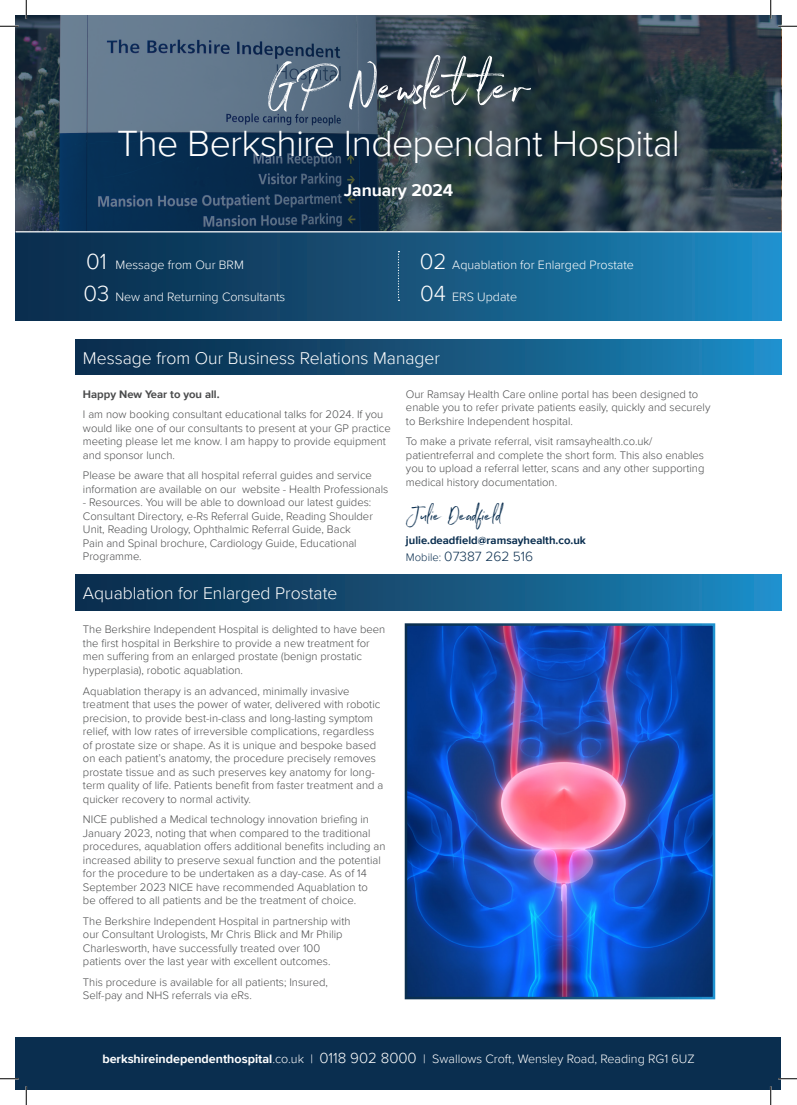
<style>
.page{position:relative;width:797px;height:1105px;background:#fff}
.page>*{position:absolute;margin:0;border:0;box-sizing:border-box;transform-origin:0 0}
.Cover_Title{font:57.75px "Northwell Alt";letter-spacing:.005em;color:#fff}
.Cover_Title-2{font:300 37.5px "Proxima Nova";letter-spacing:-.02em;color:#fff}
.t1{font:22.5px "Northwell Alt";color:#0a2e4f}
.t2{font:300 22.5px "Proxima Nova";color:#fff}
.t3{font:300 17.5px "Proxima Nova";color:#fff}
.Cover_Title-3{font:700 17.5px "Proxima Nova";letter-spacing:-.005em;color:#fff}
.t4{font:300 13.75px "Proxima Nova";color:#0a2e4f}
.t5{font:300 12.5px "Proxima Nova";color:#fff}
.t6{font:300 11.25px/13.5px "Proxima Nova";color:#4b4c4d}
.t7{font:700 11.25px "Proxima Nova";color:#0a2e4f}
.t8{font:700 11.25px "Proxima Nova";color:#4b4c4d}
.s1{font-size:11.25px}
.s2{font-weight:700}
.s3{font-size:15px}
</style>
<div class="page">
<div style="left:16px;top:1037px;width:765px;height:52px;background:#0a2e4f"></div>
<img style="left:408px;top:626px;width:304px;height:370px">
<svg style="left:16px;top:232px;width:765px;height:88px;background:#155780"></svg>
<svg style="left:398px;top:251px;width:1px;height:50px"></svg>
<svg style="left:16px;top:16px;width:765px;height:215px;background:#314757"></svg>
<svg style="left:76px;top:339px;width:705px;height:36px;background:#14567f"></svg>
<svg style="left:76px;top:575px;width:705px;height:35px;background:#14567f"></svg>
<svg style="left:0;top:25px;width:19px;height:2px"></svg>
<svg style="left:778px;top:25px;width:19px;height:2px"></svg>
<svg style="left:0;top:1078px;width:19px;height:1px"></svg>
<svg style="left:778px;top:1078px;width:19px;height:1px"></svg>
<svg style="left:25px;top:0;width:2px;height:19px"></svg>
<svg style="left:25px;top:1086px;width:2px;height:19px"></svg>
<svg style="left:770px;top:0;width:1px;height:19px"></svg>
<svg style="left:770px;top:1086px;width:1px;height:19px"></svg>
<p class="Cover_Title" style="left:267px;top:45px;width:264px">GP Newslet ter</p>
<p class="Cover_Title-2" style="left:117px;top:115px;width:564px">The Berkshire Independant Hospital</p>
<p class="Cover_Title-3" style="left:344px;top:178px;width:111px">January 2024</p>
<p class="t2" style="left:86px;top:244px;width:22px">01</p>
<p class="t5" style="left:115px;top:255px;width:130px">Message from Our BRM</p>
<p class="t2" style="left:420px;top:244px;width:28px">02</p>
<p class="t5" style="left:452px;top:255px;width:183px">Aquablation for Enlarged Prostate</p>
<p class="t2" style="left:83px;top:277px;width:27px">03</p>
<p class="t5" style="left:115px;top:288px;width:171px">New and Returning Consultants</p>
<p class="t2" style="left:420px;top:277px;width:27px">04</p>
<p class="t5" style="left:452px;top:288px;width:66px">ERS Update</p>
<p class="t3" style="left:83px;top:345px;width:358px">Message from Our Business Relations Manager</p>
<p class="t8" style="left:83px;top:386px;width:138px">Happy New Year to you all.</p>
<p class="t6" style="left:83px;top:407px;width:309px">I am now booking consultant educational talks for 2024. If you would like one of our consultants to present at your GP practice meeting please let me know. I am happy to provide equipment and sponsor lunch.</p>
<p class="t6" style="left:83px;top:468px;width:307px">Please be aware that all hospital referral guides and service information are available on our website - Health Professionals</p>
<p class="t6" style="left:83px;top:495px;width:291px">- Resources. You will be able to download our latest guides:<br>Consultant Directory, e-Rs Referral Guide, Reading Shoulder Unit, Reading Urology, Ophthalmic Referral Guide, Back Pain and Spinal brochure, Cardiology Guide, Educational Programme.</p>
<p class="t3" style="left:83px;top:581px;width:256px">Aquablation for Enlarged Prostate</p>
<p class="t6" style="left:83px;top:622px;width:304px">The Berkshire Independent Hospital is delighted to have been the first hospital in Berkshire to provide a new treatment for men suffering from an enlarged prostate (benign prostatic hyperplasia), robotic aquablation.</p>
<p class="t6" style="left:83px;top:683px;width:302px">Aquablation therapy is an advanced, minimally invasive treatment that uses the power of water, delivered with robotic precision, to provide best-in-class and long-lasting symptom relief, with low rates of irreversible complications, regardless of prostate size or shape. As it is unique and bespoke based on each patient’s anatomy, the procedure precisely removes prostate tissue and as such preserves key anatomy for long&shy;term quality of life. Patients benefit from faster treatment and a quicker recovery to normal activity.</p>
<p class="t6" style="left:83px;top:812px;width:304px">NICE published a Medical technology innovation briefing in January 2023, noting that when compared to the traditional procedures, aquablation offers additional benefits including an increased ability to preserve sexual function and the potential for the procedure to be undertaken as a day-case. As of 14<br>September 2023 NICE have recommended Aquablation to<br>be offered to all patients and be the treatment of choice.</p>
<p class="t6" style="left:83px;top:914px;width:269px">The Berkshire Independent Hospital in partnership with our Consultant Urologists, Mr Chris Blick and Mr Philip Charlesworth, have successfully treated over 100 patients over the last year with excellent outcomes.</p>
<p class="t6" style="left:83px;top:975px;width:247px">This procedure is available for all patients; Insured,<br>Self-pay and NHS referrals via eRs.</p>
<p class="t6" style="left:406px;top:387px;width:306px">Our Ramsay Health Care online portal has been designed to enable you to refer private patients easily, quickly and securely to Berkshire Independent hospital.</p>
<p class="t6" style="left:406px;top:434px;width:300px">To make a private referral, visit ramsayhealth.co.uk/ patientreferral and complete the short form. This also enables you to upload a referral letter, scans and any other supporting medical history documentation.</p>
<p class="t1" style="left:406px;top:499px;width:98px">Julie Deadfield</p>
<p class="t7" style="left:406px;top:532px;width:181px">julie.deadfield@ramsayhealth.co.uk</p>
<p class="t4" style="left:406px;top:546px;width:129px"><span class="s1">Mobile:</span> 07387 262 516</p>
<p class="t5" style="left:102px;top:1050px;width:594px"><span class="s2">berkshireindependenthospital</span>.co.uk | <span class="s3">0118 902 8000</span> | Swallows Croft, Wensley Road, Reading RG1 6UZ</p>
</div>
